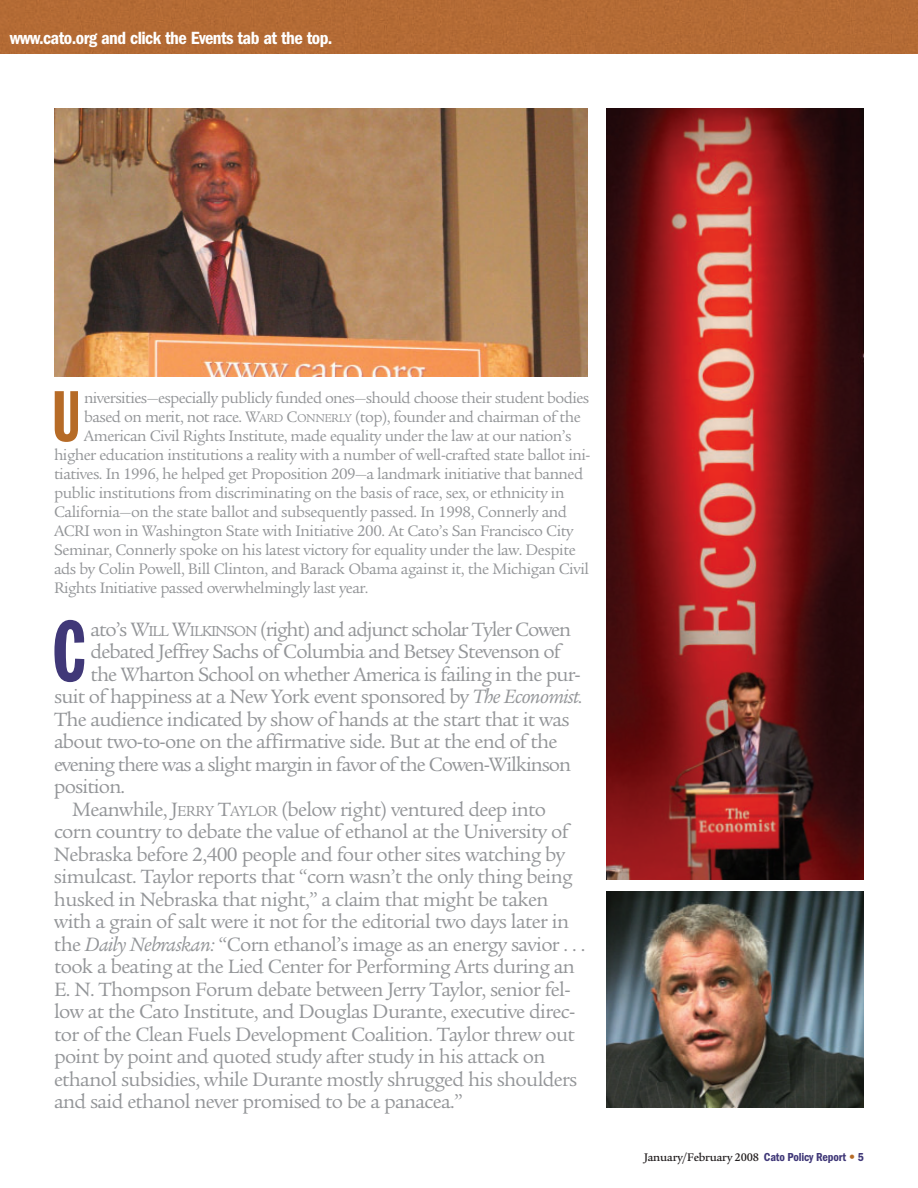
<style>
.page{position:relative;width:918px;height:1188px;background:#fff}
.page>*{position:absolute;margin:0;border:0;box-sizing:border-box;transform-origin:0 0}
.t1{font:84.15px "Franklin Gothic Extra Cond";color:#403878}
.t2{font:69.9px "Franklin Gothic Extra Cond";color:#b66b27}
.t3{font:21px "Legacy Serif";letter-spacing:-.03em;color:#939598}
.t4{font:21px "Legacy Serif";letter-spacing:-.05em;color:#939598}
.t5{font:600 condensed 18.3px "Franklin Gothic";letter-spacing:-.03em;color:#fff}
.t6{font:16.5px "Legacy Serif";letter-spacing:-.03em;color:#939598}
.t7{font:500 12px "Legacy Serif";letter-spacing:-.015em;color:#231f20}
.s1{font-size:12.3px}
.s2{font-size:15.75px}
.s3{font-style:italic}
.s4{font-family:"Franklin Gothic";font-weight:600;font-stretch:condensed;color:#403878}
.s5{font-family:"Franklin Gothic";font-weight:400;font-stretch:condensed;color:#b66b27}
</style>
<div class="page">
<div style="left:0;top:0;width:918px;height:54px;background:#b46b35"></div>
<img style="left:54px;top:108px;width:534px;height:268px">
<img style="left:606px;top:108px;width:258px;height:771px">
<img style="left:606px;top:891px;width:258px;height:216px">
<p class="t5" style="left:10px;top:32px;width:324px">www.cato.org and click the Events tab at the top.</p>
<h2 class="t2" style="left:52px;top:391px;width:30px">U</h2>
<p class="t6" style="left:84px;top:391px;width:507px">niversities—especially publicly funded ones—should choose their student bodies</p>
<p class="t6" style="left:84px;top:410px;width:498px">based on merit, not race. W<span class="s1">ARD</span> C<span class="s1">ONNERLY</span> (top), founder and chairman of the</p>
<p class="t6" style="left:84px;top:430px;width:489px">American Civil Rights Institute, made equality under the law at our nation’s</p>
<p class="t6" style="left:54px;top:449px;width:538px">higher education institutions a reality with a number of well-crafted state ballot ini-</p>
<p class="t6" style="left:54px;top:468px;width:531px">tiatives. In 1996, he helped get Proposition 209—a landmark initiative that banned</p>
<p class="t6" style="left:54px;top:487px;width:512px">public institutions from discriminating on the basis of race, sex, or ethnicity in</p>
<p class="t6" style="left:54px;top:506px;width:515px">California—on the state ballot and subsequently passed. In 1998, Connerly and</p>
<p class="t6" style="left:54px;top:525px;width:521px">ACRI won in Washington State with Initiative 200. At Cato’s San Francisco City</p>
<p class="t6" style="left:54px;top:544px;width:523px">Seminar, Connerly spoke on his latest victory for equality under the law. Despite</p>
<p class="t6" style="left:54px;top:563px;width:537px">ads by Colin Powell, Bill Clinton, and Barack Obama against it, the Michigan Civil</p>
<p class="t6" style="left:54px;top:582px;width:316px">Rights Initiative passed overwhelmingly last year.</p>
<h1 class="t1" style="left:53px;top:621px;width:36px">C</h1>
<p class="t4" style="left:91px;top:621px;width:482px">ato’s W<span class="s2">ILL</span> W<span class="s2">ILKINSON</span> (right) and adjunct scholar Tyler Cowen</p>
<p class="t3" style="left:91px;top:644px;width:472px">debated Jeffrey Sachs of Columbia and Betsey Stevenson of</p>
<p class="t3" style="left:91px;top:666px;width:492px">the Wharton School on whether America is failing in the pur-</p>
<p class="t3" style="left:54px;top:689px;width:531px">suit of happiness at a New York event sponsored by <span class="s3">The Economist.</span></p>
<p class="t3" style="left:54px;top:711px;width:517px">The audience indicated by show of hands at the start that it was</p>
<p class="t3" style="left:54px;top:734px;width:505px">about two-to-one on the affirmative side. But at the end of the</p>
<p class="t4" style="left:54px;top:756px;width:519px">evening there was a slight margin in favor of the Cowen-Wilkinson</p>
<p class="t3" style="left:54px;top:779px;width:73px">position.</p>
<p class="t3" style="left:72px;top:801px;width:476px">Meanwhile, J<span class="s2">ERRY</span> T<span class="s2">AYLOR</span> (below right) ventured deep into</p>
<p class="t3" style="left:54px;top:824px;width:516px">corn country to debate the value of ethanol at the University of</p>
<p class="t3" style="left:54px;top:846px;width:513px">Nebraska before 2,400 people and four other sites watching by</p>
<p class="t3" style="left:54px;top:869px;width:520px">simulcast. Taylor reports that “corn wasn’t the only thing being</p>
<p class="t3" style="left:54px;top:891px;width:496px">husked in Nebraska that night,” a claim that might be taken</p>
<p class="t3" style="left:54px;top:914px;width:517px">with a grain of salt were it not for the editorial two days later in</p>
<p class="t3" style="left:54px;top:936px;width:533px">the <span class="s3">Daily Nebraskan:</span> “Corn ethanol’s image as an energy savior . . .</p>
<p class="t3" style="left:54px;top:959px;width:522px">took a beating at the Lied Center for Performing Arts during an</p>
<p class="t3" style="left:54px;top:981px;width:518px">E. N. Thompson Forum debate between Jerry Taylor, senior fel-</p>
<p class="t3" style="left:54px;top:1004px;width:523px">low at the Cato Institute, and Douglas Durante, executive direc-</p>
<p class="t3" style="left:54px;top:1026px;width:522px">tor of the Clean Fuels Development Coalition. Taylor threw out</p>
<p class="t3" style="left:54px;top:1049px;width:493px">point by point and quoted study after study in his attack on</p>
<p class="t3" style="left:54px;top:1071px;width:525px">ethanol subsidies, while Durante mostly shrugged his shoulders</p>
<p class="t3" style="left:54px;top:1094px;width:410px">and said ethanol never promised to be a panacea.”</p>
<p class="t7" style="left:644px;top:1152px;width:221px">January/February 2008 <span class="s4">Cato Policy Report</span> <span class="s5">•</span> <span class="s4">5</span></p>
</div>
